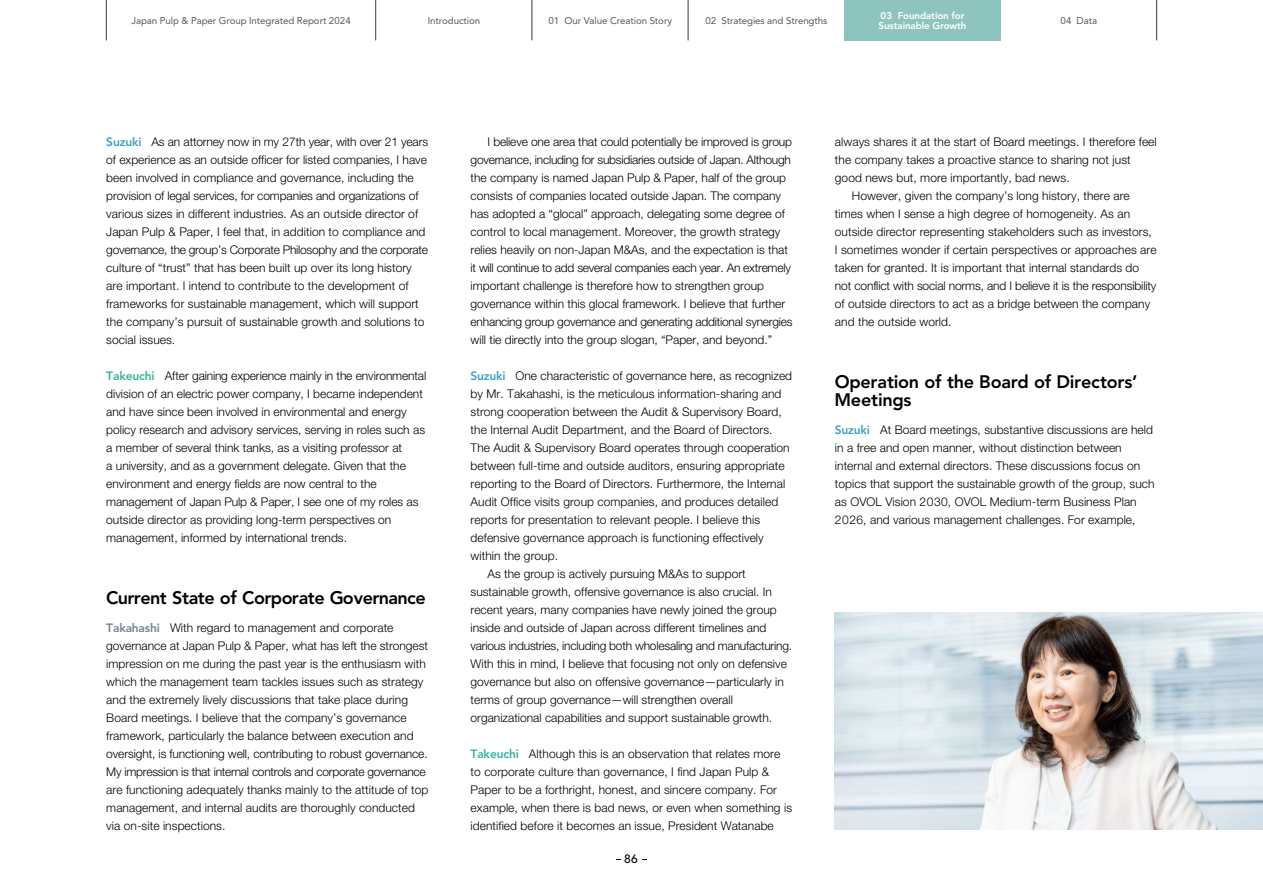
<style>
.page{position:relative;width:1263px;height:893px;background:#fff}
.page>*{position:absolute;margin:0;border:0;box-sizing:border-box;transform-origin:0 0}
.t1{font:800 18px/18px "Avenir LT Std";letter-spacing:-.015em;color:#000}
.t2{font:300 12px/18px "Helvetica Neue LT Std";letter-spacing:.005em;color:#000}
.t3{font:300 12px "Helvetica Neue LT Std";letter-spacing:-.02em;color:#000}
.t4{font:500 12px "Avenir LT Std";color:#000}
.t5{font:9.75px "Avenir LT Std";letter-spacing:-.01em;color:#595757}
.t6{font:800 9.75px/10.5px "Avenir LT Std";letter-spacing:-.01em;color:#fff}
.s1{font-family:"Avenir LT Std";font-weight:800;color:#3fa1c6}
.s2{font-family:"Avenir LT Std";font-weight:800;color:#35b597}
.s3{font-family:"Avenir LT Std";font-weight:800;color:#748597}
</style>
<div class="page">
<img style="left:835px;top:612px;width:428px;height:217px">
<div style="left:844px;top:0;width:157px;height:40px;background:#8ec4be"></div>
<hr style="left:688px;top:0;width:1px;height:40px;background:#2f3c47">
<hr style="left:1156px;top:0;width:1px;height:40px;background:#2f3c47">
<hr style="left:532px;top:0;width:1px;height:40px;background:#2f3c47">
<hr style="left:375px;top:0;width:1px;height:40px;background:#2f3c47">
<hr style="left:106px;top:0;width:1px;height:40px;background:#2f3c47">
<p class="t6" style="left:879px;top:10px;width:89px">03 Foundation for<br>Sustainable Growth</p>
<p class="t5" style="left:131px;top:15px;width:221px">Japan Pulp &amp; Paper Group Integrated Report 2024</p>
<p class="t5" style="left:428px;top:15px;width:54px">Introduction</p>
<p class="t5" style="left:548px;top:15px;width:125px">01 Our Value Creation Story</p>
<p class="t5" style="left:705px;top:15px;width:123px">02 Strategies and Strengths</p>
<p class="t5" style="left:1060px;top:15px;width:38px">04 Data</p>
<p class="t2" style="left:106px;top:133px;width:323px"><span class="s1">Suzuki</span> As an attorney now in my 27th year, with over 21 years of experience as an outside officer for listed companies, I have been involved in compliance and governance, including the provision of legal services, for companies and organizations of various sizes in different industries. As an outside director of Japan Pulp &amp; Paper, I feel that, in addition to compliance and governance, the group’s Corporate Philosophy and the corporate culture of “trust” that has been built up over its long history are important. I intend to contribute to the development of frameworks for sustainable management, which will support the company’s pursuit of sustainable growth and solutions to social issues.</p>
<p class="t2" style="left:106px;top:367px;width:322px"><span class="s2">Takeuchi</span> After gaining experience mainly in the environmental division of an electric power company, I became independent and have since been involved in environmental and energy policy research and advisory services, serving in roles such as a member of several think tanks, as a visiting professor at<br>a university, and as a government delegate. Given that the environment and energy fields are now central to the management of Japan Pulp &amp; Paper, I see one of my roles as outside director as providing long-term perspectives on management, informed by international trends.</p>
<h1 class="t1" style="left:106px;top:588px;width:321px">Current State of Corporate Governance</h1>
<p class="t2" style="left:106px;top:619px;width:324px"><span class="s3">Takahashi</span> With regard to management and corporate governance at Japan Pulp &amp; Paper, what has left the strongest impression on me during the past year is the enthusiasm with which the management team tackles issues such as strategy and the extremely lively discussions that take place during Board meetings. I believe that the company’s governance framework, particularly the balance between execution and oversight, is functioning well, contributing to robust governance.<br>My impression is that internal controls and corporate governance are functioning adequately thanks mainly to the attitude of top management, and internal audits are thoroughly conducted via on-site inspections.</p>
<p class="t2" style="left:471px;top:133px;width:323px;text-indent:17px">I believe one area that could potentially be improved is group governance, including for subsidiaries outside of Japan. Although the company is named Japan Pulp &amp; Paper, half of the group consists of companies located outside Japan. The company has adopted a “glocal” approach, delegating some degree of control to local management. Moreover, the growth strategy relies heavily on non-Japan M&amp;As, and the expectation is that it will continue to add several companies each year. An extremely important challenge is therefore how to strengthen group governance within this glocal framework. I believe that further enhancing group governance and generating additional synergies will tie directly into the group slogan, “Paper, and beyond.”</p>
<p class="t2" style="left:470px;top:367px;width:323px"><span class="s1">Suzuki</span> One characteristic of governance here, as recognized</p>
<p class="t2" style="left:471px;top:385px;width:312px">by Mr. Takahashi, is the meticulous information-sharing and</p>
<p class="t2" style="left:471px;top:403px;width:313px">strong cooperation between the Audit &amp; Supervisory Board,</p>
<p class="t2" style="left:471px;top:421px;width:303px">the Internal Audit Department, and the Board of Directors.</p>
<p class="t2" style="left:471px;top:439px;width:321px">The Audit &amp; Supervisory Board operates through cooperation</p>
<p class="t2" style="left:471px;top:457px;width:316px">between full-time and outside auditors, ensuring appropriate</p>
<p class="t2" style="left:471px;top:475px;width:316px">reporting to the Board of Directors. Furthermore, the Internal</p>
<p class="t2" style="left:471px;top:493px;width:309px">Audit Office visits group companies, and produces detailed</p>
<p class="t2" style="left:471px;top:511px;width:291px">reports for presentation to relevant people. I believe this</p>
<p class="t2" style="left:471px;top:529px;width:295px">defensive governance approach is functioning effectively</p>
<p class="t2" style="left:471px;top:547px;width:89px">within the group.</p>
<p class="t2" style="left:488px;top:565px;width:260px">As the group is actively pursuing M&amp;As to support</p>
<p class="t2" style="left:471px;top:583px;width:303px">sustainable growth, offensive governance is also crucial. In</p>
<p class="t2" style="left:471px;top:601px;width:308px">recent years, many companies have newly joined the group</p>
<p class="t2" style="left:471px;top:619px;width:297px">inside and outside of Japan across different timelines and</p>
<p class="t3" style="left:471px;top:638px;width:323px">various industries, including both wholesaling and manufacturing.</p>
<p class="t2" style="left:471px;top:655px;width:318px">With this in mind, I believe that focusing not only on defensive</p>
<p class="t2" style="left:471px;top:673px;width:315px">governance but also on offensive governance—particularly in</p>
<p class="t2" style="left:471px;top:691px;width:264px">terms of group governance—will strengthen overall</p>
<p class="t2" style="left:471px;top:709px;width:303px">organizational capabilities and support sustainable growth.</p>
<p class="t2" style="left:471px;top:745px;width:323px"><span class="s2">Takeuchi</span> Although this is an observation that relates more to corporate culture than governance, I find Japan Pulp &amp; Paper to be a forthright, honest, and sincere company. For example, when there is bad news, or even when something is identified before it becomes an issue, President Watanabe</p>
<p class="t4" style="left:624px;top:852px;width:15px">86</p>
<p class="t2" style="left:835px;top:133px;width:323px">always shares it at the start of Board meetings. I therefore feel</p>
<p class="t2" style="left:835px;top:151px;width:297px">the company takes a proactive stance to sharing not just</p>
<p class="t2" style="left:835px;top:169px;width:236px">good news but, more importantly, bad news.</p>
<p class="t2" style="left:852px;top:187px;width:279px">However, given the company’s long history, there are</p>
<p class="t2" style="left:835px;top:205px;width:297px">times when I sense a high degree of homogeneity. As an</p>
<p class="t2" style="left:835px;top:223px;width:318px">outside director representing stakeholders such as investors,</p>
<p class="t2" style="left:835px;top:241px;width:323px">I sometimes wonder if certain perspectives or approaches are</p>
<p class="t2" style="left:835px;top:259px;width:306px">taken for granted. It is important that internal standards do</p>
<p class="t2" style="left:835px;top:277px;width:323px">not conflict with social norms, and I believe it is the responsibility</p>
<p class="t2" style="left:835px;top:295px;width:317px">of outside directors to act as a bridge between the company</p>
<p class="t2" style="left:835px;top:313px;width:118px">and the outside world.</p>
<h1 class="t1" style="left:835px;top:372px;width:304px">Operation of the Board of Directors’<br>Meetings</h1>
<p class="t2" style="left:835px;top:421px;width:321px"><span class="s1">Suzuki</span> At Board meetings, substantive discussions are held in a free and open manner, without distinction between internal and external directors. These discussions focus on topics that support the sustainable growth of the group, such as OVOL Vision 2030, OVOL Medium-term Business Plan 2026, and various management challenges. For example,</p>
</div>
